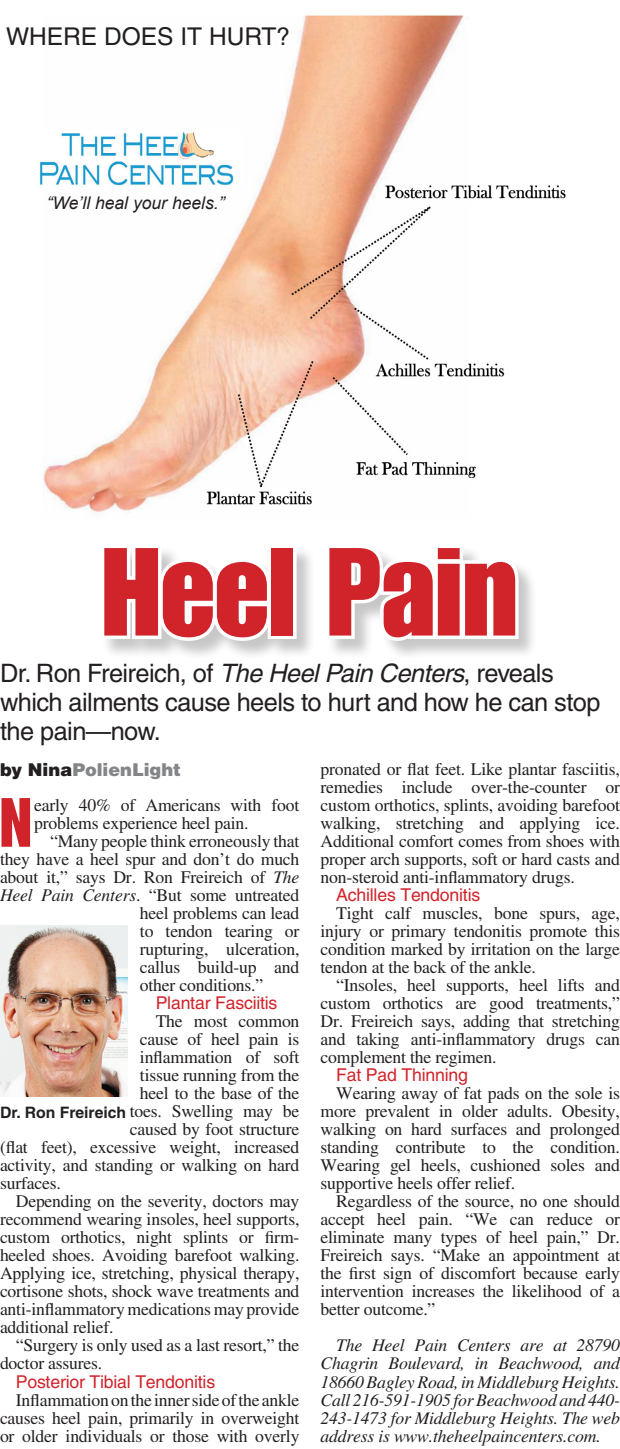
<style>
.page{position:relative;width:620px;height:1449px;background:#fff}
.page>*{position:absolute;margin:0;border:0;box-sizing:border-box;transform-origin:0 0}
.t1{font:122.5px "Impact";color:#d1232a}
.t2{font:68.25px "Impact";color:#d1232a}
.t3{font:25.38px/28.9px "Helvetica";letter-spacing:-.02em;color:#231f20}
.t4{font:24.5px "Helvetica";color:#231f20}
.t5{font:17.68px/18px "Times";letter-spacing:-.01em;color:#231f20;text-align:justify}
.t6{font:italic 17.68px/18px "Times";letter-spacing:-.01em;color:#231f20;text-align:justify}
.t7{font:17.68px "Helvetica";letter-spacing:-.01em;color:#d1232a}
.t8{font:900 17.68px "Helvetica";color:#838588}
.t9{font:italic 17.5px "Arial";color:#231f20}
.t10{font:700 15.75px "Helvetica";color:#231f20}
.s1{font-style:italic}
.s2{color:#231f20}
</style>
<div class="page">
<img style="left:43px;top:16px;width:523px;height:498px">
<div style="left:101px;top:546px;width:436px;height:115px;background:#231f20;opacity:.25"></div>
<svg style="left:101px;top:546px;width:173px;height:98px"></svg>
<div style="left:268px;top:545px;width:28px;height:94px;border:7px solid #fff"></div>
<svg style="left:322px;top:546px;width:200px;height:98px"></svg>
<img style="left:40px;top:131px;width:201px;height:57px">
<img style="left:0;top:926px;width:127px;height:171px">
<svg style="left:43px;top:16px;width:255px;height:88px"></svg>
<p class="t4" style="left:6px;top:22px;width:285px">WHERE DOES IT HURT?</p>
<p class="t9" style="left:47px;top:192px;width:179px">“We’ll heal your heels.”</p>
<p class="t1" style="left:102px;top:521px;width:418px">Heel Pain</p>
<p class="t3" style="left:0;top:659px;width:602px">Dr. Ron Freireich, of <span class="s1">The Heel Pain Centers</span>, reveals which ailments cause heels to hurt and how he can stop the pain—now.</p>
<p class="t8" style="left:0;top:758px;width:182px"><span class="s2">by Nina</span>PolienLight</p>
<p class="t2" style="left:0;top:783px;width:33px">N</p>
<p class="t5" style="left:34px;top:796px;width:266px">early 40% of Americans with foot problems experience heel pain.</p>
<p class="t5" style="left:50px;top:832px;width:251px">“Many people think erroneously that</p>
<p class="t5" style="left:0;top:850px;width:301px">they have a heel spur and don’t do much</p>
<p class="t5" style="left:0;top:868px;width:301px">about it,” says Dr. Ron Freireich of <span class="s1">The</span></p>
<p class="t5" style="left:0;top:886px;width:301px"><span class="s1">Heel Pain Centers</span>. “But some untreated</p>
<p class="t5" style="left:140px;top:904px;width:161px">heel problems can lead</p>
<p class="t5" style="left:140px;top:922px;width:161px">to tendon tearing or</p>
<p class="t5" style="left:140px;top:940px;width:161px">rupturing, ulceration,</p>
<p class="t5" style="left:140px;top:958px;width:161px">callus build-up and</p>
<p class="t5" style="left:140px;top:976px;width:125px">other conditions.”</p>
<p class="t7" style="left:156px;top:993px;width:123px">Plantar Fasciitis</p>
<p class="t5" style="left:156px;top:1012px;width:145px">The most common</p>
<p class="t5" style="left:140px;top:1030px;width:161px">cause of heel pain is</p>
<p class="t5" style="left:140px;top:1048px;width:161px">inflammation of soft</p>
<p class="t5" style="left:140px;top:1066px;width:161px">tissue running from the</p>
<p class="t5" style="left:140px;top:1084px;width:161px">heel to the base of the</p>
<p class="t5" style="left:130px;top:1102px;width:171px">toes. Swelling may be</p>
<p class="t5" style="left:130px;top:1120px;width:171px">caused by foot structure</p>
<p class="t5" style="left:0;top:1138px;width:301px">(flat feet), excessive weight, increased</p>
<p class="t5" style="left:0;top:1156px;width:301px">activity, and standing or walking on hard</p>
<p class="t5" style="left:0;top:1174px;width:62px">surfaces.</p>
<p class="t5" style="left:0;top:1192px;width:301px;text-indent:16px">Depending on the severity, doctors may recommend wearing insoles, heel supports, custom orthotics, night splints or firm&shy;heeled shoes. Avoiding barefoot walking.<br>Applying ice, stretching, physical therapy, cortisone shots, shock wave treatments and anti-inflammatory medications may provide additional relief.</p>
<p class="t5" style="left:0;top:1336px;width:301px;text-indent:16px">“Surgery is only used as a last resort,” the doctor assures.</p>
<p class="t7" style="left:16px;top:1371px;width:201px">Posterior Tibial Tendonitis</p>
<p class="t5" style="left:0;top:1391px;width:301px;text-indent:16px">Inflammation on the inner side of the ankle causes heel pain, primarily in overweight or older individuals or those with overly</p>
<p class="t10" style="left:0;top:1102px;width:128px">Dr. Ron Freireich</p>
<p class="t5" style="left:320px;top:760px;width:301px">pronated or flat feet. Like plantar fasciitis, remedies include over-the-counter or custom orthotics, splints, avoiding barefoot walking, stretching and applying ice.<br>Additional comfort comes from shoes with proper arch supports, soft or hard casts and non-steroid anti-inflammatory drugs.</p>
<p class="t7" style="left:336px;top:884px;width:145px">Achilles Tendonitis</p>
<p class="t5" style="left:320px;top:904px;width:301px;text-indent:16px">Tight calf muscles, bone spurs, age, injury or primary tendonitis promote this condition marked by irritation on the large tendon at the back of the ankle.</p>
<p class="t5" style="left:320px;top:976px;width:301px;text-indent:16px">“Insoles, heel supports, heel lifts and custom orthotics are good treatments,” Dr. Freireich says, adding that stretching and taking anti-inflammatory drugs can complement the regimen.</p>
<p class="t7" style="left:336px;top:1065px;width:133px">Fat Pad Thinning</p>
<p class="t5" style="left:320px;top:1084px;width:301px;text-indent:16px">Wearing away of fat pads on the sole is more prevalent in older adults. Obesity, walking on hard surfaces and prolonged standing contribute to the condition.<br>Wearing gel heels, cushioned soles and supportive heels offer relief.</p>
<p class="t5" style="left:320px;top:1192px;width:301px;text-indent:16px">Regardless of the source, no one should accept heel pain. “We can reduce or eliminate many types of heel pain,” Dr.<br>Freireich says. “Make an appointment at the first sign of discomfort because early intervention increases the likelihood of a better outcome.”</p>
<p class="t6" style="left:320px;top:1337px;width:301px;text-indent:16px">The Heel Pain Centers are at 28790<br>Chagrin Boulevard, in Beachwood, and 18660 Bagley Road, in Middleburg Heights.<br>Call 216-591-1905 for Beachwood and 440- 243-1473 for Middleburg Heights. The web address is www.theheelpaincenters.com.</p>
</div>
